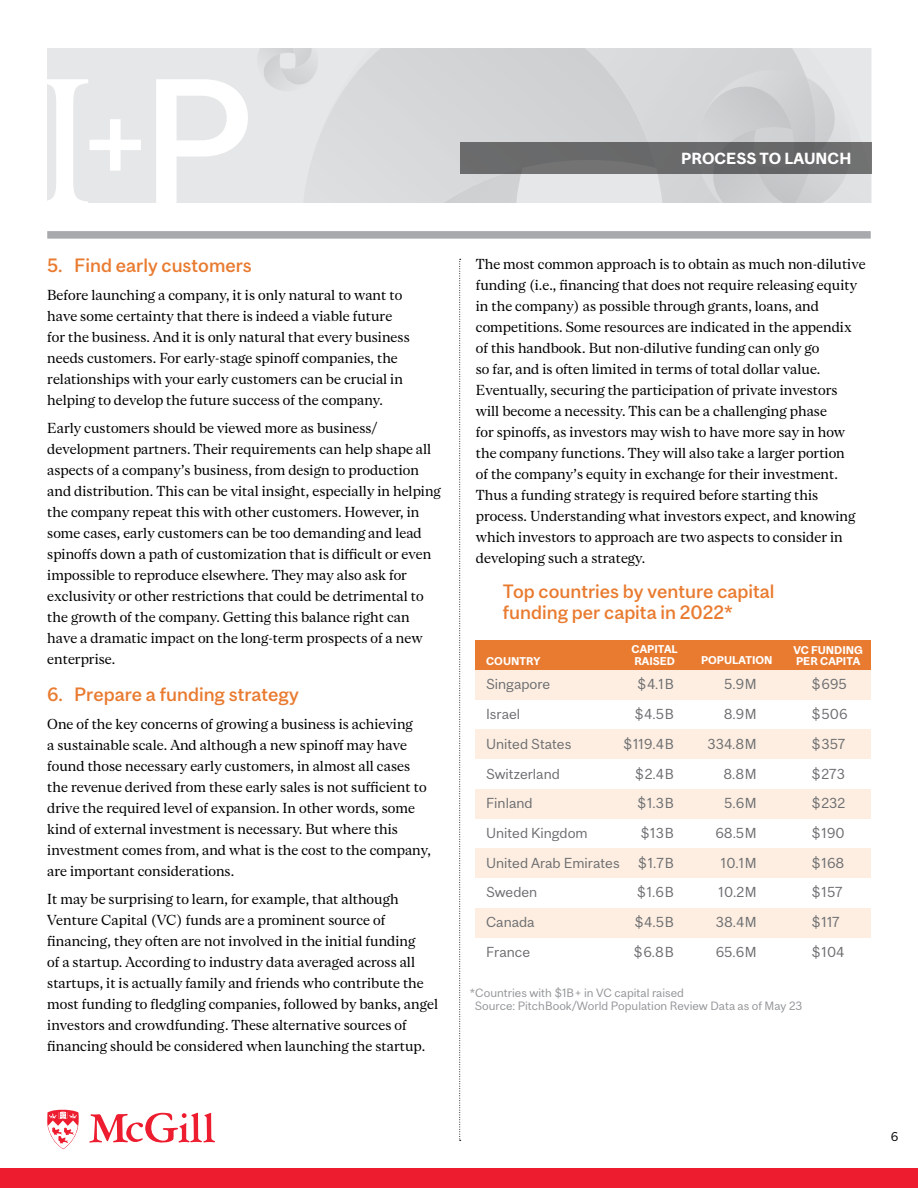
<style>
.page{position:relative;width:918px;height:1188px;background:#fff}
.page>*{position:absolute;margin:0;border:0;box-sizing:border-box;transform-origin:0 0}
.t1{font:500 18px/21px "Mc Gill Sans";color:#e97b30}
.t2{font:700 15px "Mc Gill Sans";color:#fff}
.t3{font:13.5px/21px "Mc Gill Serif";color:#000}
.t4{font:13.5px/29.7px "Mc Gill Sans";color:#6d6e71}
.t5{font:12px "Mc Gill Sans";color:#000}
.t6{font:11.25px/13.5px "Mc Gill Sans";color:#939598}
.t7{font:700 10.5px/11.2px "Mc Gill Sans";color:#fff}
</style>
<div class="page">
<div style="left:47px;top:47px;width:825px;height:156px;background:#e6e7e8"></div>
<svg style="left:317px;top:47px;width:500px;height:156px"></svg>
<div style="left:0;top:1169px;width:918px;height:19px;background:#ed1c2f"></div>
<svg style="left:257px;top:47px;width:62px;height:44px"></svg>
<svg style="left:696px;top:70px;width:150px;height:133px"></svg>
<svg style="left:47px;top:79px;width:94px;height:124px"></svg>
<svg style="left:156px;top:79px;width:92px;height:124px"></svg>
<svg style="left:89px;top:1112px;width:126px;height:31px"></svg>
<svg style="left:47px;top:1110px;width:32px;height:39px"></svg>
<div style="left:460px;top:142px;width:412px;height:32px;background:#6a6a6b"></div>
<div style="left:47px;top:231px;width:824px;height:8px;background:#a7a9ac"></div>
<svg style="left:459px;top:259px;width:2px;height:882px"></svg>
<div style="left:475px;top:641px;width:395px;height:29px;background:#e97b30"></div>
<div style="left:475px;top:670px;width:395px;height:30px;background:#fdeee1"></div>
<div style="left:475px;top:730px;width:395px;height:29px;background:#fdeee1"></div>
<div style="left:475px;top:789px;width:395px;height:30px;background:#fdeee1"></div>
<div style="left:475px;top:848px;width:395px;height:30px;background:#fdeee1"></div>
<div style="left:475px;top:908px;width:395px;height:30px;background:#fdeee1"></div>
<p class="t2" style="left:681px;top:149px;width:172px">PROCESS TO LAUNCH</p>
<h1 class="t1" style="left:74px;top:255px;width:179px">Find early customers</h1>
<h1 class="t1" style="left:47px;top:255px;width:17px">5.</h1>
<p class="t3" style="left:47px;top:285px;width:364px">Before launching a company it, is only natural to want to have some certainty that there is indeed a viable future for the business. And it is only natural that every business needs customers. For early-stage spinoff companies, the relationships with your early customers can be crucial in helping to develop the future success of the company.</p>
<p class="t3" style="left:47px;top:417px;width:395px">Early customers should be viewed more as business/ development partners. Their requirements can help shape all aspects of a company s’ business, from design to production and distribution. This can be vital insight, especially in helping the company repeat this with other customers. However in, some cases, early customers can be too demanding and lead spinoffs down a path of customization that is difficult or even impossible to reproduce elsewhere. They may also ask for exclusivity or other restrictions that could be detrimental to the growth of the company. Getting this balance right can have a dramatic impact on the long-term prospects of a new enterprise.</p>
<h1 class="t1" style="left:74px;top:684px;width:226px">Prepare a funding strategy</h1>
<h1 class="t1" style="left:47px;top:684px;width:17px">6.</h1>
<p class="t3" style="left:47px;top:714px;width:385px">One of the key concerns of growing a business is achieving<br>a sustainable scale. And although a new spinoff may have found those necessary early customers in, almost all cases the revenue derived from these early sales is not sufficient to drive the required level of expansion In. other words, some kind of external investment is necessary. But where this investment comes from, and what is the cost to the company, are important considerations.</p>
<p class="t3" style="left:47px;top:888px;width:392px">It may be surprising to learn, for example, that although Venture Capital (VC) funds are a prominent source of financing, they often are not involved in the initial funding<br>of a startup. According to industry data averaged across all startups it, is actually family and friends who contribute the most funding to fledgling companies, followed by banks, angel investors and crowdfunding. These alternative sources of financing should be considered when launching the startup.</p>
<p class="t3" style="left:476px;top:253px;width:391px">The most common approach is to obtain as much non-dilutive funding ( e.i ., financing that does not require releasing equity in the company) as possible through grants, loans, and competitions. Some resources are indicated in the appendix of this handbook. But non-dilutive funding can only go<br>so far, and is often limited in terms of total dollar value.<br>Eventually, securing the participation of private investors<br>will become a necessity. This can be a challenging phase<br>for spinoffs, as investors may wish to have more say in how the company functions. They will also take a larger portion<br>of the company s’ equity in exchange for their investment.<br>Thus a funding strategy is required before starting this process. Understanding what investors expect, and knowing which investors to approach are two aspects to consider in developing such a strategy.</p>
<h1 class="t1" style="left:503px;top:580px;width:273px">Top countries by venture capital funding per capita in 2022*</h1>
<p class="t7" style="left:486px;top:655px;width:56px">COUNTRY</p>
<p class="t7" style="left:632px;top:644px;width:48px">CAPITAL</p>
<p class="t7" style="left:634px;top:655px;width:42px">RAISED</p>
<p class="t7" style="left:793px;top:644px;width:71px">VC FUNDING<br>PER CAPITA</p>
<p class="t7" style="left:701px;top:655px;width:73px">POPULATION</p>
<p class="t4" style="left:623px;top:670px;width:52px;text-align:right">$4.1B $4.5B $119.4B</p>
<p class="t4" style="left:635px;top:759px;width:41px">$2.4B $1.3B</p>
<p class="t4" style="left:640px;top:818px;width:35px">$13B</p>
<p class="t4" style="left:637px;top:848px;width:39px">$1.7B $1.6B</p>
<p class="t4" style="left:634px;top:907px;width:41px">$4.5B</p>
<p class="t4" style="left:634px;top:937px;width:42px">$6.8B</p>
<p class="t4" style="left:486px;top:670px;width:66px">Singapore<br>Israel</p>
<p class="t4" style="left:486px;top:729px;width:87px">United States<br>Switzerland</p>
<p class="t4" style="left:486px;top:788px;width:135px">Finland<br>United Kingdom<br>United Arab Emirates</p>
<p class="t4" style="left:486px;top:877px;width:53px">Sweden</p>
<p class="t4" style="left:486px;top:907px;width:50px">Canada</p>
<p class="t4" style="left:486px;top:937px;width:46px">France</p>
<p class="t4" style="left:724px;top:670px;width:34px">5.9M</p>
<p class="t4" style="left:708px;top:699px;width:51px;text-align:right">8.9M<br>334.8M<br>8.8M</p>
<p class="t4" style="left:715px;top:788px;width:43px;text-align:right">5.6M<br>68.5M</p>
<p class="t4" style="left:721px;top:848px;width:38px">10.1M</p>
<p class="t4" style="left:719px;top:877px;width:40px">10.2M</p>
<p class="t4" style="left:716px;top:907px;width:43px">38.4M</p>
<p class="t4" style="left:716px;top:937px;width:43px">65.6M</p>
<p class="t4" style="left:812px;top:670px;width:37px;text-align:justify">$695 $506 $357</p>
<p class="t4" style="left:812px;top:759px;width:35px">$273 $232</p>
<p class="t4" style="left:812px;top:818px;width:35px">$190 $168</p>
<p class="t4" style="left:812px;top:877px;width:32px">$157</p>
<p class="t4" style="left:812px;top:907px;width:30px">$117</p>
<p class="t4" style="left:812px;top:937px;width:34px">$104</p>
<p class="t6" style="left:475px;top:986px;width:329px;text-indent:-5px">*Countries with $1B+ in VC capital raised<br>Source: PitchBook/World Population Review Data as of May 23</p>
<p class="t5" style="left:891px;top:1129px;width:9px">6</p>
</div>
